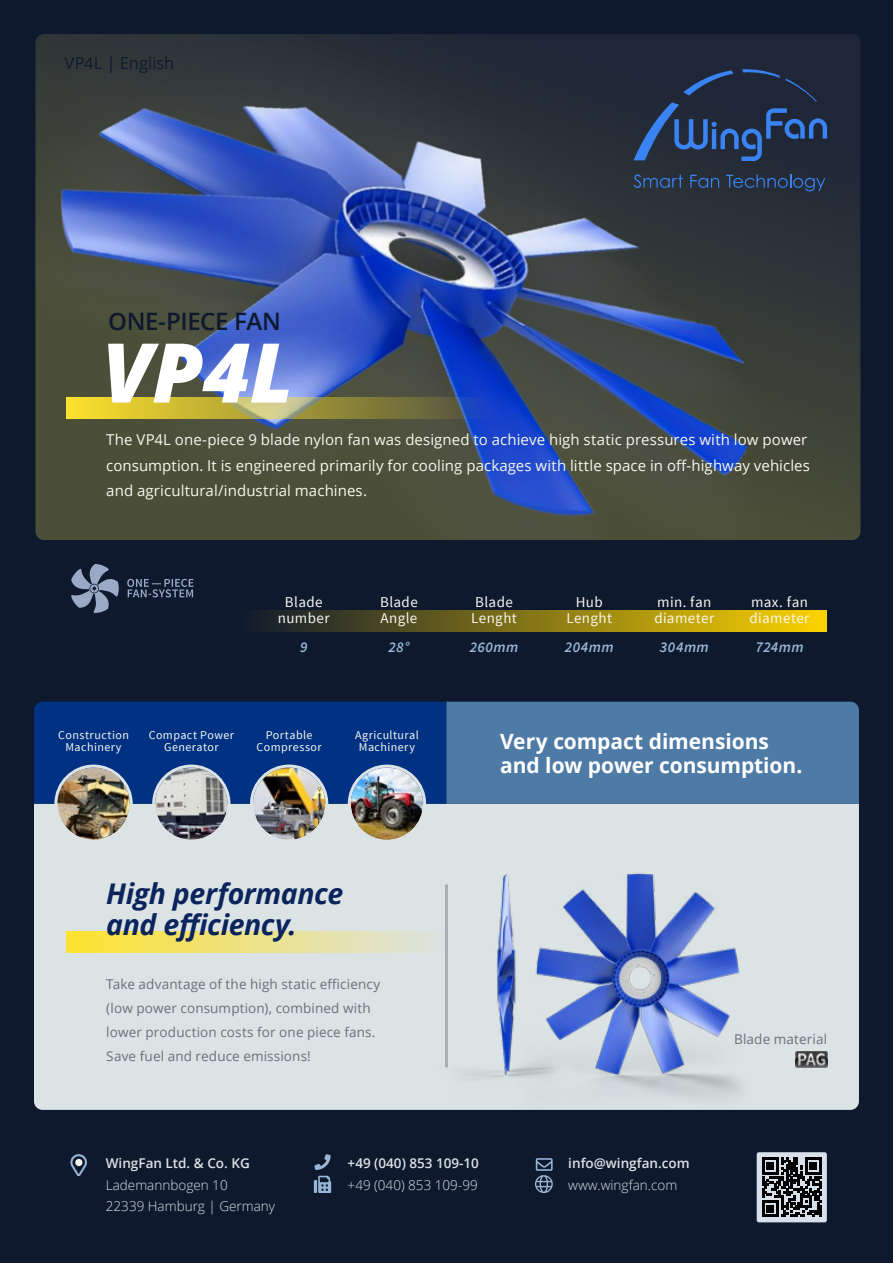
<style>
.page{position:relative;width:893px;height:1263px;background:#0e192e}
.page>*{position:absolute;margin:0;border:0;box-sizing:border-box;transform-origin:0 0}
.t1{font:italic 800 82.5px "Open Sans";color:#fff}
.t2{font:italic 700 28.5px/31.5px "Open Sans";letter-spacing:-.015em;color:#0b245c}
.Label{font:600 24px "Open Sans";letter-spacing:-.015em;color:#0e192e}
.t3{font:700 21px/24px "Open Sans";letter-spacing:-.005em;color:#fff}
.t4{font:16.5px "Open Sans";color:#0e192e}
.t5{font:15px/25.5px "Open Sans";letter-spacing:.005em;color:#f7f7ef}
.t6{font:15px/16.5px "Source Sans Pro";letter-spacing:.025em;color:#f7f7ef}
.t7{font:italic 600 15px "Source Sans Pro";letter-spacing:.035em;color:#98b7d6}
.t8{font:13.5px/24px "Open Sans";letter-spacing:.01em;color:#6c7079}
.t9{font:300 13.5px/21px "Open Sans";color:#dbe3e5}
.t10{font:600 13.5px "Open Sans";color:#dbe3e5}
.t11{font:12px/12px "Source Sans Pro";letter-spacing:.035em;color:#f7f7ef;text-align:center}
</style>
<div class="page">
<div style="left:34px;top:804px;width:825px;height:306px;background:#dbe3e5"></div>
<svg style="left:34px;top:702px;width:825px;height:102px;background:#2d5b97"></svg>
<div style="left:240px;top:610px;width:587px;height:21px;background:linear-gradient(to right,#0f1a2d,#fcd300)"></div>
<img style="left:57px;top:767px;width:73px;height:73px;border-radius:36px">
<div style="left:54px;top:764px;width:79px;height:79px;border:3px solid #dbe3e5;border-radius:50%"></div>
<img style="left:253px;top:767px;width:72px;height:73px;border-radius:36px">
<div style="left:250px;top:764px;width:78px;height:79px;border:3px solid #dbe3e5;border-radius:50%"></div>
<img style="left:155px;top:767px;width:72px;height:73px;border-radius:36px">
<div style="left:152px;top:764px;width:78px;height:79px;border:3px solid #dbe3e5;border-radius:50%"></div>
<img style="left:351px;top:767px;width:72px;height:73px;border-radius:36px">
<div style="left:348px;top:764px;width:78px;height:79px;border:3px solid #dbe3e5;border-radius:50%"></div>
<img style="left:35px;top:34px;width:824px;height:506px">
<img style="left:795px;top:1052px;width:32px;height:15px">
<img style="left:580px;top:865px;width:193px;height:245px">
<img style="left:399px;top:864px;width:181px;height:246px">
<svg style="left:66px;top:398px;width:425px;height:21px;background:#a69e4d"></svg>
<div style="left:66px;top:931px;width:380px;height:21px;background:linear-gradient(to right,#fee22e,#dbe2e2)"></div>
<svg style="left:634px;top:69px;width:193px;height:92px"></svg>
<svg style="left:634px;top:174px;width:49px;height:14px"></svg>
<svg style="left:690px;top:175px;width:29px;height:13px"></svg>
<svg style="left:726px;top:174px;width:99px;height:17px;background:#283c5b"></svg>
<svg style="left:127px;top:579px;width:66px;height:18px"></svg>
<svg style="left:71px;top:564px;width:48px;height:49px"></svg>
<svg style="left:70px;top:1154px;width:17px;height:22px"></svg>
<div style="left:75px;top:1159px;width:7px;height:7px;background:#f7f7ef;border-radius:50%"></div>
<svg style="left:314px;top:1154px;width:17px;height:16px"></svg>
<svg style="left:535px;top:1158px;width:18px;height:35px"></svg>
<svg style="left:314px;top:1176px;width:17px;height:17px"></svg>
<div style="left:757px;top:1152px;width:70px;height:70px;background:#d8e0e9;border-radius:2px"></div>
<svg style="left:762px;top:1157px;width:60px;height:60px"></svg>
<p class="t4" style="left:65px;top:52px;width:111px">VP4L | English</p>
<p class="Label" style="left:108px;top:305px;width:174px">ONE-PIECE FAN</p>
<p class="t1" style="left:102px;top:310px;width:193px">VP4L</p>
<p class="t5" style="left:106px;top:427px;width:705px">The VP4L one-piece 9 blade nylon fan was designed to achieve high static pressures with low power consumption. It is engineered primarily for cooling packages with little space in off-highway vehicles and agricultural/industrial machines.</p>
<p class="t6" style="left:278px;top:594px;width:53px;text-align:center">Blade number</p>
<p class="t6" style="left:380px;top:594px;width:39px">Blade<br>Angle</p>
<p class="t6" style="left:471px;top:594px;width:47px">Blade<br>Lenght</p>
<p class="t6" style="left:566px;top:594px;width:47px;text-align:center">Hub<br>Lenght</p>
<p class="t6" style="left:654px;top:594px;width:61px">min. fan diameter</p>
<p class="t6" style="left:749px;top:594px;width:61px">max. fan diameter</p>
<p class="t7" style="left:300px;top:638px;width:9px">9</p>
<p class="t7" style="left:389px;top:638px;width:22px">28°</p>
<p class="t7" style="left:470px;top:638px;width:50px">260mm</p>
<p class="t7" style="left:565px;top:638px;width:50px">204mm</p>
<p class="t7" style="left:660px;top:638px;width:50px">304mm</p>
<p class="t7" style="left:755px;top:638px;width:50px">724mm</p>
<p class="t11" style="left:58px;top:729px;width:72px">Construction<br>Machinery</p>
<p class="t11" style="left:149px;top:729px;width:87px">Compact Power<br>Generator</p>
<p class="t11" style="left:257px;top:729px;width:67px">Portable<br>Compressor</p>
<p class="t11" style="left:355px;top:729px;width:65px">Agricultural<br>Machinery</p>
<p class="t2" style="left:106px;top:877px;width:239px">High performance and efficiency.</p>
<p class="t8" style="left:106px;top:972px;width:276px">Take advantage of the high static efficiency (low power consumption), combined with lower production costs for one piece fans.<br>Save fuel and reduce emissions!</p>
<p class="t3" style="left:500px;top:728px;width:304px">Very compact dimensions and low power consumption.</p>
<p class="t8" style="left:734px;top:1027px;width:94px">Blade material</p>
<p class="t10" style="left:568px;top:1154px;width:123px">info@wingfan.com</p>
<p class="t10" style="left:106px;top:1154px;width:145px">WingFan Ltd. &amp; Co. KG</p>
<p class="t10" style="left:348px;top:1154px;width:133px">+49 (040) 853 109-10</p>
<p class="t9" style="left:106px;top:1174px;width:171px">Lademannbogen 10<br>22339 Hamburg | Germany</p>
<p class="t9" style="left:348px;top:1174px;width:132px">+49 (040) 853 109-99</p>
<p class="t9" style="left:568px;top:1174px;width:110px">www.wingfan.com</p>
</div>
